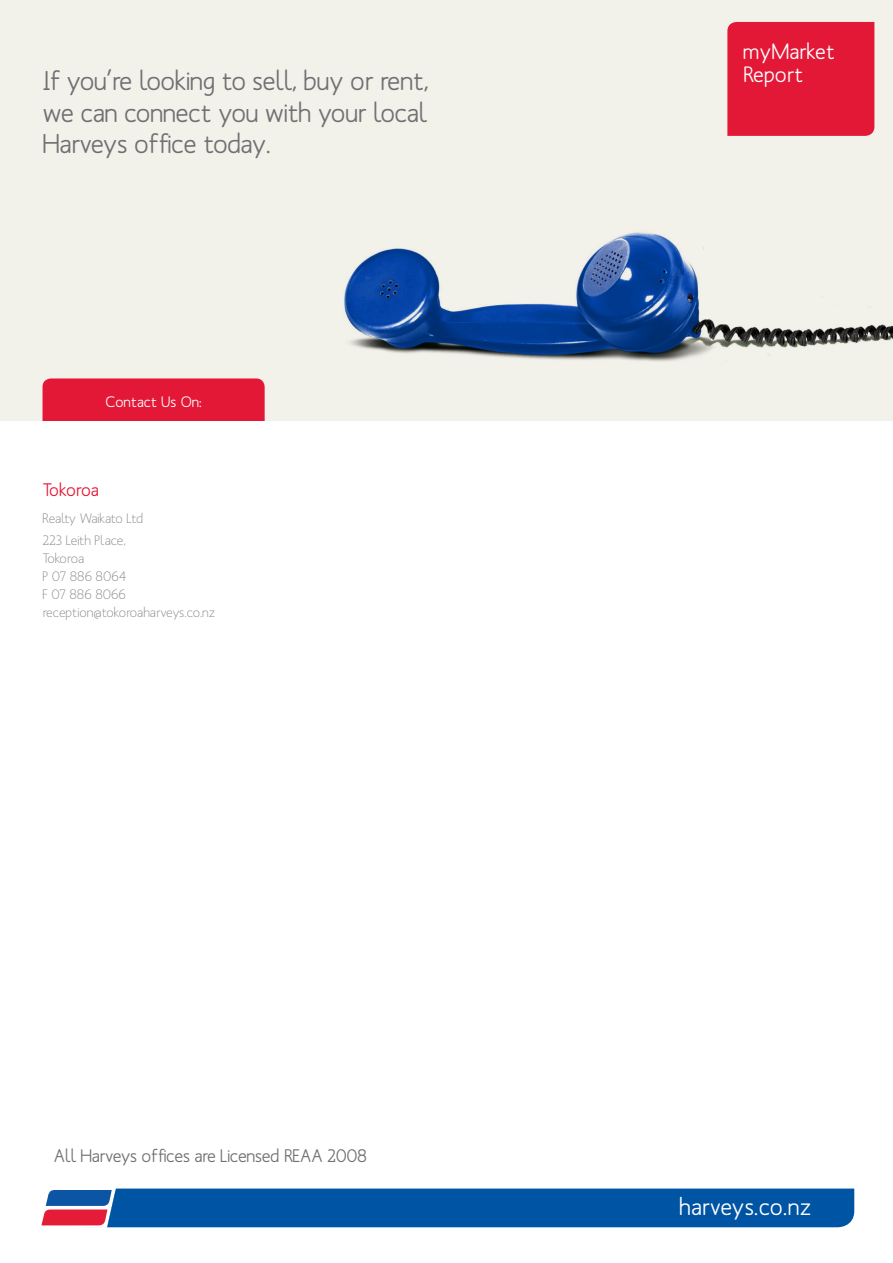
<style>
.page{position:relative;width:893px;height:1263px;background:#fff}
.page>*{position:absolute;margin:0;border:0;box-sizing:border-box;transform-origin:0 0}
.Intro{font:500 27px/31.5px "Mank Sans";letter-spacing:-.02em;color:#707073;text-align:justify}
.Footer_web_address{font:500 24px "Mank Sans";color:#fff}
.t1{font:500 21.9px/23.4px "Mank Sans";color:#fff}
.Intro-2{font:500 18px "Mank Sans";letter-spacing:-.02em;color:#707073}
.Region_Contact{font:500 18px "Mank Sans";letter-spacing:-.015em;color:#e31837}
.Graph___Tab_Title{font:500 15px "Mank Sans";color:#fff}
.Contact_Body{font:13.5px "Mank Sans";color:#858588}
.Body{font:13.5px "Mank Sans";color:#858588}
.Office_Name{font:13.5px "Mank Sans";letter-spacing:-.04em;color:#858588}
.Contact_Body-2{font:13.5px "Mank Sans";letter-spacing:-.025em;color:#858588}
</style>
<div class="page">
<div style="left:0;top:0;width:893px;height:421px;background:#f2f1ea"></div>
<img style="left:344px;top:24px;width:549px;height:338px">
<div style="left:43px;top:378px;width:222px;height:43px;background:#e31837"></div>
<div style="left:727px;top:22px;width:147px;height:114px;background:#e31837"></div>
<svg style="left:41px;top:1188px;width:813px;height:40px;background:#155ba5"></svg>
<p class="Intro" style="left:43px;top:65px;width:388px">If you’re looking to sell, buy or rent, we can connect you with your local Harveys office today.</p>
<p class="Graph___Tab_Title" style="left:105px;top:392px;width:98px">Contact Us On:</p>
<p class="Region_Contact" style="left:43px;top:479px;width:58px">Tokoroa</p>
<p class="Office_Name" style="left:43px;top:510px;width:102px">Realty Waikato Ltd</p>
<p class="Contact_Body" style="left:43px;top:532px;width:85px">223 Leith Place,</p>
<p class="Contact_Body-2" style="left:43px;top:550px;width:43px">Tokoroa</p>
<p class="Contact_Body" style="left:43px;top:568px;width:86px">P 07 886 8064</p>
<p class="Contact_Body" style="left:43px;top:586px;width:85px">F 07 886 8066</p>
<p class="Body" style="left:43px;top:604px;width:174px">reception@tokoroaharveys.co.nz</p>
<p class="Intro-2" style="left:54px;top:1144px;width:315px">All Harveys offices are Licensed REAA 2008</p>
<p class="t1" style="left:743px;top:39px;width:93px">myMarket<br>Report</p>
<p class="Footer_web_address" style="left:679px;top:1192px;width:134px">harveys.co.nz</p>
</div>
